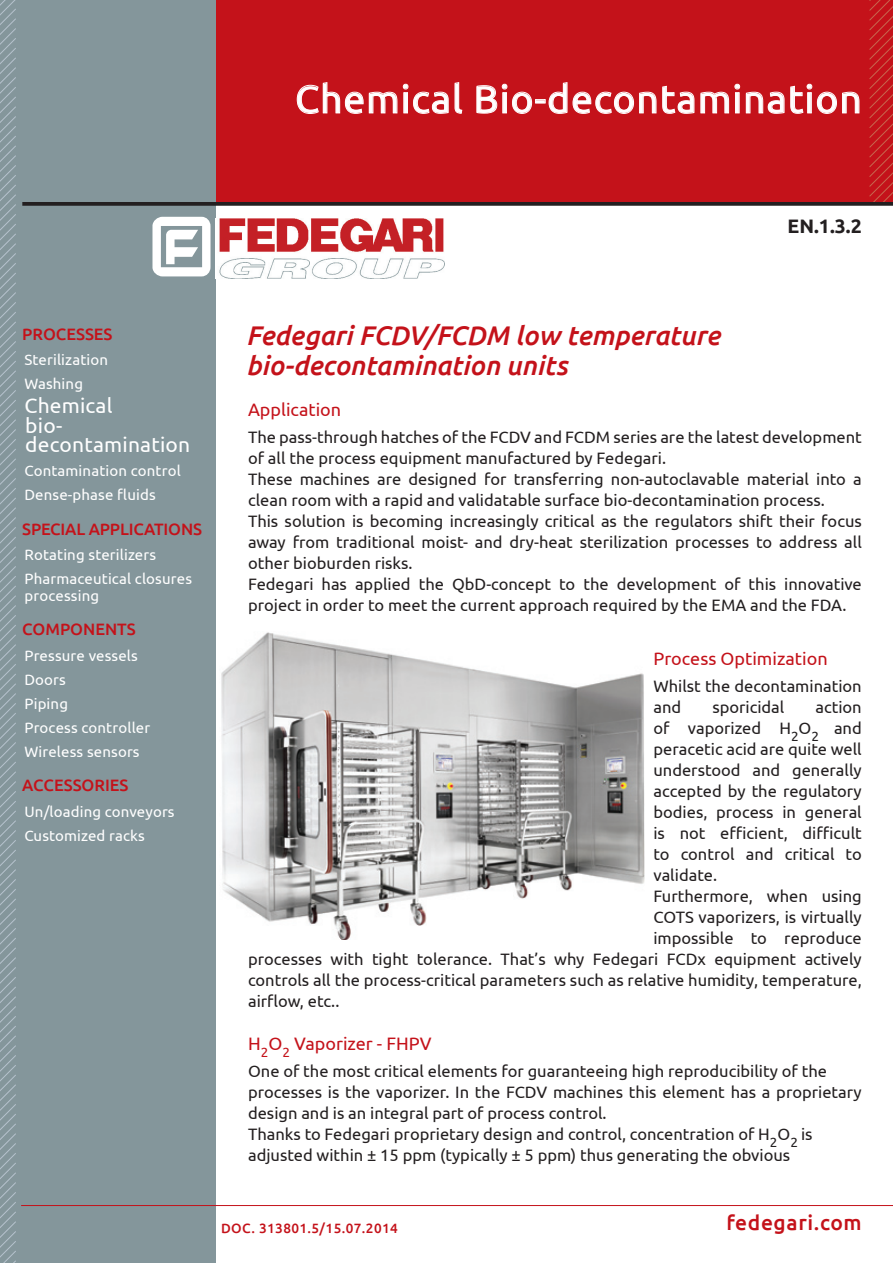
<style>
.page{position:relative;width:893px;height:1263px;background:#fff}
.page>*{position:absolute;margin:0;border:0;box-sizing:border-box;transform-origin:0 0}
.t1{font:39px "Ubuntu";letter-spacing:.025em;color:#fff}
.Body_Text_2{font:italic 500 27px "Ubuntu";color:#c4121a}
.t2{font:21px/19.5px "Ubuntu";letter-spacing:.01em;color:#fff}
.t3{font:500 21px "Ubuntu";letter-spacing:.03em;color:#c4121a}
.t4{font:700 19.5px "Ubuntu";color:#231f20}
.t5{font:18px "Ubuntu";color:#c4121a}
.t6{font:16.5px/21px "Ubuntu";color:#231f20}
.t7{font:500 16.5px "Ubuntu";color:#c4121a}
.t8{font:15px/16.5px "Ubuntu";letter-spacing:.01em;color:#fff}
.t9{font:500 13.5px "Ubuntu";letter-spacing:.03em;color:#c4121a}
.t10{font:13.5px "Ubuntu";color:#231f20}
</style>
<div class="page">
<div style="left:197px;top:0;width:696px;height:203px;background:#c4121a"></div>
<div style="left:0;top:0;width:215px;height:1263px;background:#84969b"></div>
<hr style="left:21px;top:1205px;width:872px;height:1px;background:#c4121a">
<svg style="left:0;top:0;width:16px;height:1263px"></svg>
<svg style="left:870px;top:0;width:23px;height:202px"></svg>
<svg style="left:22px;top:202px;width:871px;height:4px;background:#2f2b2c"></svg>
<svg style="left:152px;top:217px;width:59px;height:59px"></svg>
<img style="left:219px;top:218px;width:225px;height:60px">
<svg style="left:296px;top:82px;width:167px;height:32px"></svg>
<svg style="left:476px;top:83px;width:56px;height:31px"></svg>
<div style="left:535px;top:99px;width:11px;height:4px;border:1px solid #fff"></div>
<svg style="left:548px;top:82px;width:192px;height:32px"></svg>
<svg style="left:746px;top:83px;width:114px;height:31px"></svg>
<img style="left:221px;top:632px;width:424px;height:307px">
<p class="t1" style="left:295px;top:75px;width:568px">Chemical Bio-decontamination</p>
<p class="t4" style="left:788px;top:215px;width:76px">EN.1.3.2</p>
<p class="t7" style="left:22px;top:324px;width:92px">PROCESSES</p>
<p class="t8" style="left:24px;top:351px;width:85px">Sterilization</p>
<p class="t8" style="left:24px;top:375px;width:60px">Washing</p>
<p class="t2" style="left:24px;top:395px;width:90px">Chemical</p>
<p class="t2" style="left:25px;top:415px;width:166px">bio&shy;decontamination</p>
<p class="t8" style="left:24px;top:462px;width:158px">Contamination control</p>
<p class="t8" style="left:24px;top:486px;width:133px">Dense-phase fluids</p>
<p class="t7" style="left:22px;top:519px;width:181px">SPECIAL APPLICATIONS</p>
<p class="t8" style="left:24px;top:546px;width:133px">Rotating sterilizers</p>
<p class="t8" style="left:24px;top:570px;width:169px">Pharmaceutical closures processing</p>
<p class="t7" style="left:22px;top:619px;width:115px">COMPONENTS</p>
<p class="t8" style="left:24px;top:647px;width:115px">Pressure vessels</p>
<p class="t8" style="left:24px;top:671px;width:43px">Doors</p>
<p class="t8" style="left:24px;top:695px;width:45px">Piping</p>
<p class="t8" style="left:24px;top:719px;width:127px">Process controller</p>
<p class="t8" style="left:24px;top:743px;width:117px">Wireless sensors</p>
<p class="t7" style="left:22px;top:775px;width:108px">ACCESSORIES</p>
<p class="t8" style="left:24px;top:803px;width:152px">Un/loading conveyors</p>
<p class="t8" style="left:24px;top:827px;width:122px">Customized racks</p>
<p class="Body_Text_2" style="left:246px;top:319px;width:476px">Fedegari FCDV/FCDM low temperature</p>
<p class="Body_Text_2" style="left:246px;top:349px;width:323px">bio-decontamination units</p>
<p class="t5" style="left:248px;top:398px;width:95px">Application</p>
<p class="t6" style="left:248px;top:426px;width:615px">The pass-through hatches of the FCDV and FCDM series are the latest development of all the process equipment manufactured by Fedegari.</p>
<p class="t6" style="left:248px;top:468px;width:615px">These machines are designed for transferring non-autoclavable material into a clean room with a rapid and validatable surface bio-decontamination process.</p>
<p class="t6" style="left:248px;top:510px;width:615px;text-align:justify">This solution is becoming increasingly critical as the regulators shift their focus away from traditional moist- and dry-heat sterilization processes to address all other bioburden risks.</p>
<p class="t6" style="left:248px;top:573px;width:615px">Fedegari has applied the QbD-concept to the development of this innovative project in order to meet the current approach required by the EMA and the FDA.</p>
<p class="t5" style="left:653px;top:647px;width:176px">Process Optimization</p>
<p class="t6" style="left:653px;top:675px;width:210px">Whilst the decontamination and</p>
<p class="t6" style="left:712px;top:696px;width:74px">sporicidal</p>
<p class="t6" style="left:815px;top:696px;width:48px">action</p>
<p class="t6" style="left:653px;top:717px;width:139px">of vaporized H</p>
<p class="t10" style="left:791px;top:728px;width:9px">2</p>
<p class="t6" style="left:653px;top:717px;width:210px;text-align:justify;text-indent:181px">and peracetic acid are quite well understood and generally accepted by the regulatory bodies, process in general is not efficient, difficult to control and critical to validate.</p>
<p class="t6" style="left:653px;top:885px;width:210px">Furthermore, when using</p>
<p class="t6" style="left:653px;top:906px;width:210px">COTS vaporizers, is virtually</p>
<p class="t6" style="left:653px;top:927px;width:210px">impossible to reproduce</p>
<p class="t6" style="left:248px;top:948px;width:615px">processes with tight tolerance. That’s why Fedegari FCDx equipment actively</p>
<p class="t6" style="left:248px;top:969px;width:615px">controls all the process-critical parameters such as relative humidity, temperature,</p>
<p class="t6" style="left:248px;top:990px;width:93px">airflow, etc..</p>
<p class="t5" style="left:248px;top:1032px;width:185px">H<sub>2</sub>O<sub>2</sub> Vaporizer - FHPV</p>
<p class="t6" style="left:248px;top:1060px;width:580px">One of the most critical elements for guaranteeing high reproducibility of the</p>
<p class="t6" style="left:248px;top:1081px;width:615px">processes is the vaporizer. In the FCDV machines this element has a proprietary design and is an integral part of process control.</p>
<p class="t6" style="left:248px;top:1123px;width:523px">Thanks to Fedegari proprietary design and control, concentration of H</p>
<p class="t10" style="left:770px;top:1134px;width:9px">2</p>
<p class="t6" style="left:799px;top:717px;width:14px">O</p>
<p class="t10" style="left:811px;top:728px;width:9px">2</p>
<p class="t6" style="left:801px;top:1123px;width:13px">is</p>
<p class="t6" style="left:777px;top:1123px;width:14px">O</p>
<p class="t10" style="left:790px;top:1134px;width:9px">2</p>
<p class="t6" style="left:248px;top:1144px;width:544px">adjusted within ± 15 ppm (typically ± 5 ppm) thus generating the obvious</p>
<p class="t9" style="left:221px;top:1220px;width:178px">DOC. 313801.5/15.07.2014</p>
<p class="t3" style="left:726px;top:1209px;width:137px">fedegari.com</p>
</div>
